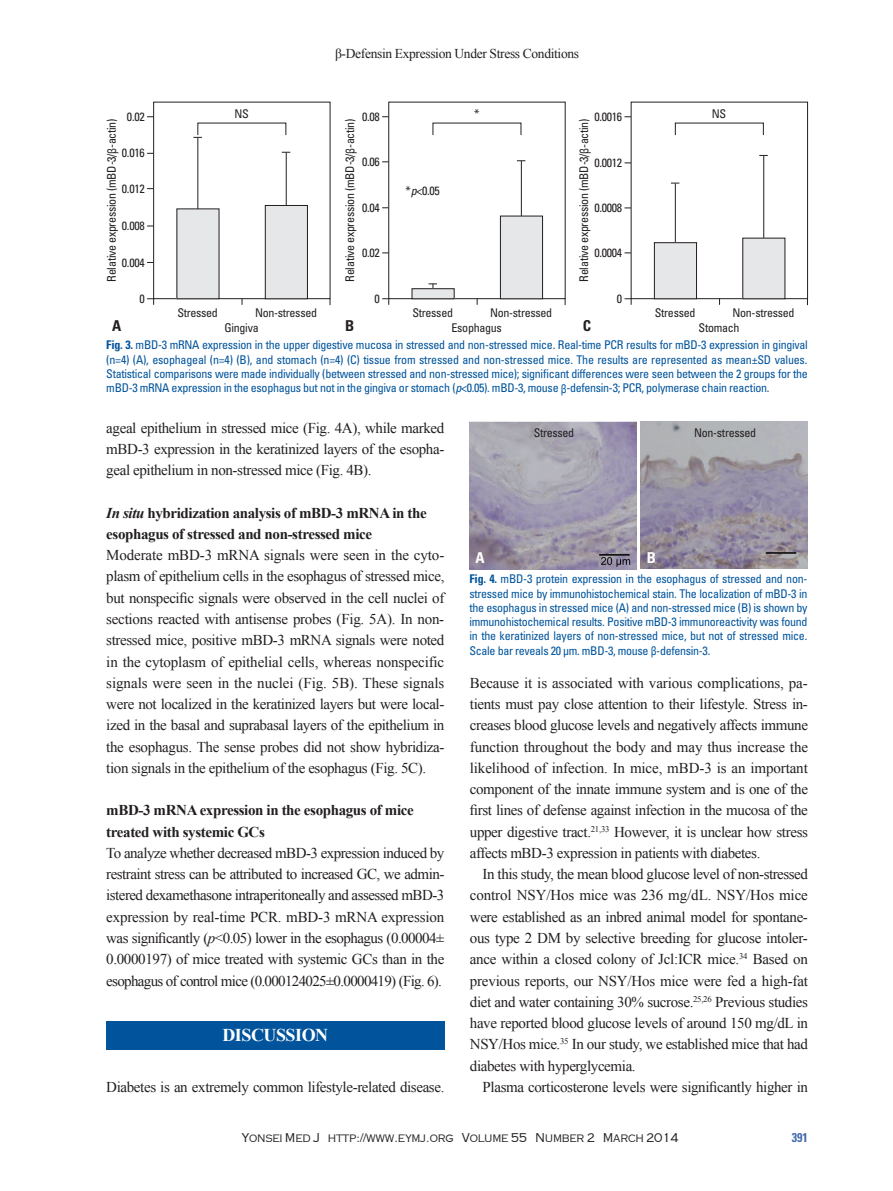
<style>
.page{position:relative;width:893px;height:1191px;background:#fff}
.page>*{position:absolute;margin:0;border:0;box-sizing:border-box;transform-origin:0 0}
.t1{font:700 18px "Times New Roman";letter-spacing:-.025em;color:#fff}
.본문_YMJ{font:15px/21.3px "Times New Roman";letter-spacing:-.025em;color:#231f20;text-align:justify}
.소제목_YMJ{font:700 15px/21.3px "Times New Roman";letter-spacing:-.025em;color:#231f20}
.t2{font:700 condensed 15px "Univers LT Std";color:#231f20}
.t3{font:700 condensed 15px "Univers LT Std";color:#fff}
.t4{font:13.5px "Times New Roman";letter-spacing:-.025em;color:#231f20}
.t5{font:700 condensed 12.75px "Univers LT Std";color:#446aab;scale:.95 1}
.사진설명_YMJ{font:condensed 12px/14.2px "Univers LT Std";letter-spacing:-.025em;color:#01549c;text-align:justify}
.그림안_글{font:condensed 12px "Univers LT Std";letter-spacing:-.025em;color:#231f20}
.t6{font:300 12px "Metalcut";letter-spacing:-.025em;color:#231f20}
.s1{font-family:"Helvetica";font-stretch:normal}
.s2{font-style:italic}
.s3{font-weight:700}
</style>
<div class="page">
<div style="left:106px;top:1020px;width:338px;height:29px;background:#01549c"></div>
<img style="left:469px;top:422px;width:167px;height:147px">
<img style="left:641px;top:422px;width:166px;height:147px">
<div style="left:153px;top:102px;width:177px;height:197px;border:1px solid #231f20"></div>
<div style="left:631px;top:102px;width:177px;height:197px;border:1px solid #231f20"></div>
<svg style="left:147px;top:298px;width:7px;height:7px"></svg>
<svg style="left:625px;top:298px;width:7px;height:7px"></svg>
<svg style="left:382px;top:298px;width:7px;height:7px"></svg>
<hr style="left:198px;top:138px;width:1px;height:82px;background:#231f20">
<hr style="left:675px;top:183px;width:1px;height:83px;background:#231f20">
<svg style="left:428px;top:284px;width:9px;height:4px"></svg>
<hr style="left:286px;top:152px;width:1px;height:56px;background:#231f20">
<hr style="left:763px;top:156px;width:1px;height:95px;background:#231f20">
<hr style="left:521px;top:161px;width:1px;height:59px;background:#231f20">
<div style="left:177px;top:209px;width:42px;height:90px;background:#e6e7e9"></div>
<div style="left:654px;top:243px;width:42px;height:56px;background:#e6e7e9"></div>
<div style="left:654px;top:242px;width:43px;height:57px;border:1px solid #231f20"></div>
<div style="left:412px;top:289px;width:42px;height:10px;background:#e6e7e9"></div>
<div style="left:412px;top:288px;width:42px;height:11px;border:1px solid #231f20"></div>
<div style="left:265px;top:205px;width:42px;height:94px;background:#e6e7e9"></div>
<div style="left:265px;top:205px;width:43px;height:94px;border:1px solid #231f20"></div>
<div style="left:743px;top:238px;width:42px;height:61px;background:#e6e7e9"></div>
<div style="left:500px;top:216px;width:43px;height:83px;background:#e6e7e9"></div>
<div style="left:500px;top:216px;width:43px;height:83px;border:1px solid #231f20"></div>
<p class="t4" style="left:335px;top:44px;width:245px">β-Defensin Expression Under Stress Conditions</p>
<p class="그림안_글" style="left:234px;top:106px;width:16px">NS</p>
<p class="그림안_글" style="left:474px;top:106px;width:7px">*</p>
<p class="그림안_글" style="left:712px;top:106px;width:16px">NS</p>
<p class="그림안_글" style="left:127px;top:109px;width:19px">0.02</p>
<p class="그림안_글" style="left:362px;top:109px;width:19px">0.08</p>
<p class="그림안_글" style="left:594px;top:109px;width:29px">0.0016</p>
<p class="그림안_글" style="left:104px;top:282px;width:165px;rotate:-90deg">Relative expression (mBD-3/<span class="s1">β</span>-actin)</p>
<p class="그림안_글" style="left:576px;top:282px;width:165px;rotate:-90deg">Relative expression (mBD-3/<span class="s1">β</span>-actin)</p>
<p class="그림안_글" style="left:342px;top:282px;width:165px;rotate:-90deg">Relative expression (mBD-3/<span class="s1">β</span>-actin)</p>
<p class="그림안_글" style="left:122px;top:145px;width:24px">0.016</p>
<p class="그림안_글" style="left:362px;top:154px;width:19px">0.06</p>
<p class="그림안_글" style="left:594px;top:155px;width:29px">0.0012</p>
<p class="그림안_글" style="left:122px;top:181px;width:24px">0.012</p>
<p class="그림안_글" style="left:406px;top:183px;width:36px">*<span class="s2">p</span>&lt;0.05</p>
<p class="그림안_글" style="left:362px;top:200px;width:19px">0.04</p>
<p class="그림안_글" style="left:594px;top:200px;width:29px">0.0008</p>
<p class="그림안_글" style="left:122px;top:218px;width:24px">0.008</p>
<p class="그림안_글" style="left:362px;top:245px;width:19px">0.02</p>
<p class="그림안_글" style="left:594px;top:245px;width:29px">0.0004</p>
<p class="그림안_글" style="left:122px;top:255px;width:24px">0.004</p>
<p class="그림안_글" style="left:139px;top:291px;width:7px">0</p>
<p class="그림안_글" style="left:374px;top:291px;width:7px">0</p>
<p class="그림안_글" style="left:617px;top:291px;width:7px">0</p>
<p class="그림안_글" style="left:177px;top:305px;width:42px">Stressed</p>
<p class="그림안_글" style="left:255px;top:305px;width:64px">Non-stressed</p>
<p class="그림안_글" style="left:412px;top:305px;width:42px">Stressed</p>
<p class="그림안_글" style="left:490px;top:305px;width:64px">Non-stressed</p>
<p class="그림안_글" style="left:655px;top:305px;width:42px">Stressed</p>
<p class="그림안_글" style="left:732px;top:305px;width:64px">Non-stressed</p>
<p class="그림안_글" style="left:224px;top:320px;width:36px">Gingiva</p>
<p class="그림안_글" style="left:452px;top:320px;width:52px">Esophagus</p>
<p class="그림안_글" style="left:699px;top:320px;width:42px">Stomach</p>
<p class="t2" style="left:112px;top:317px;width:11px">A</p>
<p class="t2" style="left:345px;top:317px;width:11px">B</p>
<p class="t2" style="left:583px;top:317px;width:10px">C</p>
<p class="사진설명_YMJ" style="left:106px;top:338px;width:703px"><span class="s3">Fig. 3.</span> mBD-3 mRNA expression in the upper digestive mucosa in stressed and non-stressed mice. Real-time PCR results for mBD-3 expression in gingival (n=4) (A), esophageal (n=4) (B), and stomach (n=4) (C) tissue from stressed and non-stressed mice. The results are represented as mean±SD values.<br>Statistical comparisons were made individually (between stressed and non-stressed mice); significant differences were seen between the 2 groups for the mBD-3 mRNA expression in the esophagus but not in the gingiva or stomach (<span class="s2">p</span>&lt;0.05). mBD-3, mouse <span class="s1">β</span>-defensin-3; PCR, polymerase chain reaction.</p>
<p class="본문_YMJ" style="left:106px;top:417px;width:340px">ageal epithelium in stressed mice (Fig. 4A), while marked mBD-3 expression in the keratinized layers of the esopha&shy;geal epithelium in non-stressed mice (Fig. 4B).</p>
<p class="소제목_YMJ" style="left:106px;top:501px;width:322px"><span class="s2">In situ</span> hybridization analysis of mBD-3 mRNA in the esophagus of stressed and non-stressed mice</p>
<p class="본문_YMJ" style="left:106px;top:544px;width:340px">Moderate mBD-3 mRNA signals were seen in the cyto&shy;plasm of epithelium cells in the esophagus of stressed mice, but nonspecific signals were observed in the cell nuclei of sections reacted with antisense probes (Fig. 5A). In non&shy;stressed mice, positive mBD-3 mRNA signals were noted in the cytoplasm of epithelial cells, whereas nonspecific signals were seen in the nuclei (Fig. 5B). These signals were not localized in the keratinized layers but were local&shy;ized in the basal and suprabasal layers of the epithelium in the esophagus. The sense probes did not show hybridiza&shy;tion signals in the epithelium of the esophagus (Fig. 5C).</p>
<p class="소제목_YMJ" style="left:106px;top:799px;width:309px">mBD-3 mRNA expression in the esophagus of mice treated with systemic GCs</p>
<p class="본문_YMJ" style="left:106px;top:842px;width:340px">To analyze whether decreased mBD-3 expression induced by restraint stress can be attributed to increased GC, we admin&shy;istered dexamethasone intraperitoneally and assessed mBD-3 expression by real-time PCR. mBD-3 mRNA expression was significantly (<span class="s2">p</span>&lt;0.05) lower in the esophagus (0.00004± 0.0000197) of mice treated with systemic GCs than in the esophagus of control mice (0.000124025±0.0000419) (Fig. 6).</p>
<p class="t1" style="left:222px;top:1022px;width:107px">DISCUSSION</p>
<p class="본문_YMJ" style="left:106px;top:1076px;width:340px">Diabetes is an extremely common lifestyle-related disease.</p>
<p class="그림안_글" style="left:534px;top:425px;width:42px">Stressed</p>
<p class="그림안_글" style="left:694px;top:425px;width:64px">Non-stressed</p>
<p class="t3" style="left:476px;top:549px;width:11px">A</p>
<p class="t3" style="left:647px;top:549px;width:11px">B</p>
<p class="사진설명_YMJ" style="left:469px;top:571px;width:340px"><span class="s3">Fig. 4.</span> mBD-3 protein expression in the esophagus of stressed and non&shy;stressed mice by immunohistochemical stain. The localization of mBD-3 in the esophagus in stressed mice (A) and non-stressed mice (B) is shown by immunohistochemical results. Positive mBD-3 immunoreactivity was found in the keratinized layers of non-stressed mice, but not of stressed mice.<br>Scale bar reveals 20 µm. mBD-3, mouse <span class="s1">β</span>-defensin-3.</p>
<p class="본문_YMJ" style="left:470px;top:672px;width:340px">Because it is associated with various complications, pa&shy;tients must pay close attention to their lifestyle. Stress in&shy;creases blood glucose levels and negatively affects immune function throughout the body and may thus increase the likelihood of infection. In mice, mBD-3 is an important component of the innate immune system and is one of the first lines of defense against infection in the mucosa of the upper digestive tract.<sup>21,33</sup> However, it is unclear how stress affects mBD-3 expression in patients with diabetes.</p>
<p class="본문_YMJ" style="left:470px;top:863px;width:340px;text-indent:13px">In this study, the mean blood glucose level of non-stressed control NSY/Hos mice was 236 mg/dL. NSY/Hos mice were established as an inbred animal model for spontane&shy;ous type 2 DM by selective breeding for glucose intoler&shy;ance within a closed colony of Jcl:ICR mice.<sup>34</sup> Based on previous reports, our NSY/Hos mice were fed a high-fat diet and water containing 30% sucrose.<sup>25,26</sup> Previous studies have reported blood glucose levels of around 150 mg/dL in NSY/Hos mice.<sup>35</sup> In our study, we established mice that had diabetes with hyperglycemia.</p>
<p class="본문_YMJ" style="left:483px;top:1076px;width:327px">Plasma corticosterone levels were significantly higher in</p>
<p class="t6" style="left:241px;top:1130px;width:439px">Yonsei Med J http://www.eymj.org Volume 55 Number 2 March 2014</p>
<p class="t5" style="left:792px;top:1129px;width:18px">391</p>
</div>
